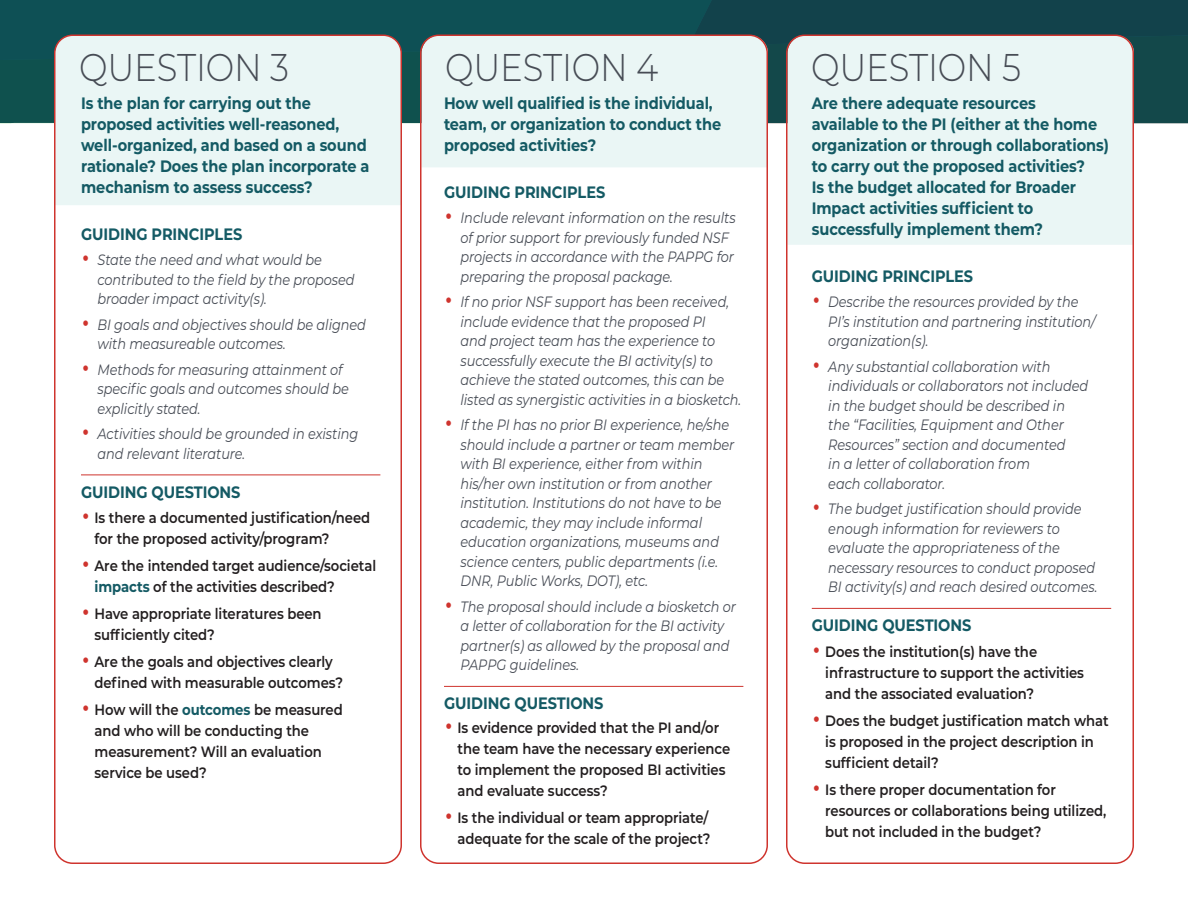
<style>
.page{position:relative;width:1188px;height:918px;background:#fff}
.page>*{position:absolute;margin:0;border:0;box-sizing:border-box;transform-origin:0 0}
.Question_Numbers{font:300 38.7px "Montserrat";letter-spacing:-.005em;color:#474c55;scale:.88 1}
.Questions_Teal{font:700 16.5px/21px "Montserrat";letter-spacing:-.005em;color:#145a64;scale:.88 1}
.Subheads_Teal_Small{font:700 16.5px "Montserrat";letter-spacing:-.005em;color:#145a64;scale:.88 1}
.t1{font:italic 15px/19.5px "Montserrat";letter-spacing:-.005em;color:#474c55;scale:.86 1}
.t2{font:600 15px/21px "Montserrat";letter-spacing:-.005em;color:#231f20;scale:.88 1}
.s1{font-style:normal;font-size:36px;color:#cf342e}
.s2{font-weight:400;font-size:36px;color:#cf342e}
.s3{font-weight:700;color:#145a64}
</style>
<div class="page">
<svg style="left:0;top:0;width:1188px;height:123px;background:#0f4a4f"></svg>
<div style="left:55px;top:35px;width:346px;height:170px;background:#eaf6f5"></div>
<hr style="left:81px;top:475px;width:299px;height:1px;background:#cf342e">
<div style="left:422px;top:35px;width:346px;height:132px;background:#eaf6f5"></div>
<div style="left:788px;top:35px;width:346px;height:210px;background:#eaf6f5"></div>
<hr style="left:444px;top:686px;width:299px;height:1px;background:#cf342e">
<hr style="left:812px;top:608px;width:299px;height:1px;background:#cf342e">
<div style="left:54px;top:34px;width:348px;height:830px;border:2px solid #cf342e;border-radius:18px"></div>
<div style="left:420px;top:34px;width:348px;height:830px;border:2px solid #cf342e;border-radius:18px"></div>
<div style="left:786px;top:34px;width:348px;height:830px;border:2px solid #cf342e;border-radius:18px"></div>
<p class="Question_Numbers" style="left:79px;top:41px;width:240px">QUESTION 3</p>
<p class="Questions_Teal" style="left:81px;top:92px;width:329px">Is the plan for carrying out the proposed activities well-reasoned, well-organized, and based on a sound rationale? Does the plan incorporate a mechanism to assess success?</p>
<p class="Subheads_Teal_Small" style="left:81px;top:222px;width:185px">GUIDING PRINCIPLES</p>
<p class="t1" style="left:98px;top:250px;width:300px;text-indent:-16px"><span class="s1">•</span> State the need and what would be contributed to the field by the proposed broader impact activity(s).</p>
<p class="t1" style="left:98px;top:314px;width:314px;text-indent:-16px"><span class="s1">•</span> BI goals and objectives should be aligned with measureable outcomes.</p>
<p class="t1" style="left:98px;top:359px;width:294px;text-indent:-16px"><span class="s1">•</span> Methods for measuring attainment of specific goals and outcomes should be explicitly stated.</p>
<p class="t1" style="left:98px;top:424px;width:305px;text-indent:-16px"><span class="s1">•</span> Activities should be grounded in existing and relevant literature.</p>
<p class="Subheads_Teal_Small" style="left:81px;top:480px;width:183px">GUIDING QUESTIONS</p>
<p class="t2" style="left:94px;top:507px;width:315px;text-indent:-14px"><span class="s2">•</span> Is there a documented justification/need for the proposed activity/program?</p>
<p class="t2" style="left:94px;top:555px;width:322px;text-indent:-14px"><span class="s2">•</span> Are the intended target audience/societal <span class="s3">impacts</span> of the activities described?</p>
<p class="t2" style="left:94px;top:603px;width:260px;text-indent:-14px"><span class="s2">•</span> Have appropriate literatures been sufficiently cited?</p>
<p class="t2" style="left:94px;top:651px;width:284px;text-indent:-14px"><span class="s2">•</span> Are the goals and objectives clearly defined with measurable outcomes?</p>
<p class="t2" style="left:94px;top:699px;width:284px;text-indent:-14px"><span class="s2">•</span> How will the <span class="s3">outcomes</span> be measured and who will be conducting the measurement? Will an evaluation service be used?</p>
<p class="Question_Numbers" style="left:445px;top:41px;width:244px">QUESTION 4</p>
<p class="Question_Numbers" style="left:811px;top:41px;width:240px">QUESTION 5</p>
<p class="Questions_Teal" style="left:444px;top:92px;width:317px">How well qualified is the individual, team, or organization to conduct the proposed activities?</p>
<p class="Subheads_Teal_Small" style="left:444px;top:180px;width:185px">GUIDING PRINCIPLES</p>
<p class="t1" style="left:460px;top:208px;width:321px;text-indent:-16px"><span class="s1">•</span> Include relevant information on the results of prior support for previously funded NSF projects in accordance with the PAPPG for preparing the proposal package.</p>
<p class="t1" style="left:460px;top:292px;width:328px;text-indent:-16px"><span class="s1">•</span> If no prior NSF support has been received, include evidence that the proposed PI<br>and project team has the experience to successfully execute the BI activity(s) to achieve the stated outcomes, this can be listed as synergistic activities in a biosketch.</p>
<p class="t1" style="left:460px;top:415px;width:320px;text-indent:-16px"><span class="s1">•</span> If the PI has no prior BI experience, he/she should include a partner or team member with BI experience, either from within his/her own institution or from another institution. Institutions do not have to be academic, they may include informal education organizations, museums and science centers, public departments (i.e.<br>DNR, Public Works, DOT), etc.</p>
<p class="t1" style="left:460px;top:596px;width:322px;text-indent:-16px"><span class="s1">•</span> The proposal should include a biosketch or a letter of collaboration for the BI activity partner(s) as allowed by the proposal and PAPPG guidelines.</p>
<p class="Subheads_Teal_Small" style="left:444px;top:692px;width:183px">GUIDING QUESTIONS</p>
<p class="t2" style="left:458px;top:717px;width:311px;text-indent:-14px"><span class="s2">•</span> Is evidence provided that the PI and/or the team have the necessary experience to implement the proposed BI activities and evaluate success?</p>
<p class="t2" style="left:444px;top:807px;width:304px;text-align:right"><span class="s2">•</span> Is the individual or team appropriate/ adequate for the scale of the project?</p>
<p class="Questions_Teal" style="left:812px;top:92px;width:339px">Are there adequate resources<br>available to the PI (either at the home organization or through collaborations) to carry out the proposed activities?<br>Is the budget allocated for Broader Impact activities sufficient to successfully implement them?</p>
<p class="Subheads_Teal_Small" style="left:812px;top:264px;width:185px">GUIDING PRINCIPLES</p>
<p class="t1" style="left:828px;top:292px;width:312px;text-indent:-16px"><span class="s1">•</span> Describe the resources provided by the<br>PI’s institution and partnering institution/ organization(s).</p>
<p class="t1" style="left:828px;top:356px;width:304px;text-indent:-16px"><span class="s1">•</span> Any substantial collaboration with individuals or collaborators not included in the budget should be described in the “Facilities, Equipment and Other Resources” section and documented<br>in a letter of collaboration from<br>each collaborator.</p>
<p class="t1" style="left:828px;top:499px;width:314px;text-indent:-16px"><span class="s1">•</span> The budget justification should provide enough information for reviewers to evaluate the appropriateness of the necessary resources to conduct proposed BI activity(s) and reach desired outcomes.</p>
<p class="Subheads_Teal_Small" style="left:812px;top:614px;width:183px">GUIDING QUESTIONS</p>
<p class="t2" style="left:825px;top:640px;width:296px;text-indent:-14px"><span class="s2">•</span> Does the institution(s) have the infrastructure to support the activities and the associated evaluation?</p>
<p class="t2" style="left:825px;top:709px;width:323px;text-indent:-14px"><span class="s2">•</span> Does the budget justification match what is proposed in the project description in sufficient detail?</p>
<p class="t2" style="left:825px;top:778px;width:321px;text-indent:-14px"><span class="s2">•</span> Is there proper documentation for resources or collaborations being utilized, but not included in the budget?</p>
</div>
